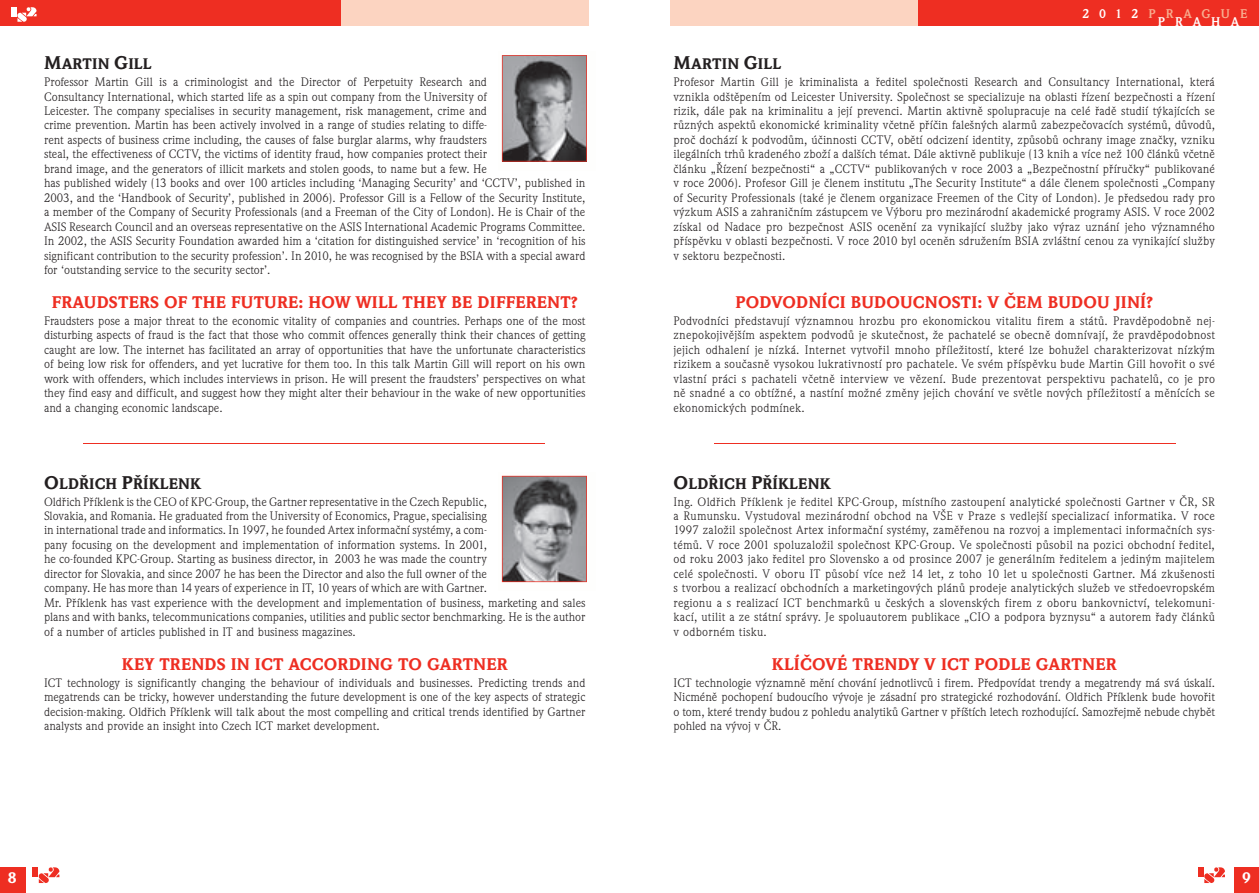
<style>
.page{position:relative;width:1259px;height:893px;background:#fff}
.page>*{position:absolute;margin:0;border:0;box-sizing:border-box;transform-origin:0 0}
.t1{font:900 16.5px "Weidemann Itc TOT";letter-spacing:.015em;color:#ee2e22}
.t2{font:900 15px "Weidemann Itc TOT";letter-spacing:.015em;color:#231f20}
.t3{font:900 15px "Weidemann Itc TOT";color:#fff}
.t4{font:700 12.3px "Weidemann Itc TOT";letter-spacing:.805em;color:#f8ad8f}
.t5{font:700 12.3px "Weidemann Itc TOT";letter-spacing:.815em;color:#fff}
.t6{font:12px/14.4px "Weidemann Itc TOT";color:#231f20;text-align:justify}
.s1{font-size:18px}
.s2{color:#fff}
</style>
<div class="page">
<div style="left:43px;top:0;width:546px;height:26px;background:#fcd4c1"></div>
<div style="left:0;top:0;width:340px;height:26px;background:#ee2e22"></div>
<div style="left:0;top:867px;width:25px;height:26px;background:#ee2e22"></div>
<div style="left:1234px;top:867px;width:25px;height:26px;background:#ee2e22"></div>
<div style="left:670px;top:0;width:546px;height:26px;background:#fcd4c1"></div>
<div style="left:918px;top:0;width:341px;height:26px;background:#ee2e22"></div>
<div style="left:12px;top:7px;width:5px;height:9px;background:#fff"></div>
<svg style="left:17px;top:7px;width:20px;height:15px"></svg>
<div style="left:33px;top:867px;width:5px;height:10px;background:#ee2e22"></div>
<svg style="left:39px;top:867px;width:20px;height:16px"></svg>
<div style="left:1198px;top:867px;width:5px;height:10px;background:#ee2e22"></div>
<svg style="left:1204px;top:867px;width:21px;height:16px"></svg>
<hr style="left:714px;top:443px;width:462px;height:1px;background:#ee2e22">
<hr style="left:83px;top:444px;width:461px;height:1px;background:#ee2e22">
<svg style="left:502px;top:476px;width:85px;height:106px;background:#8e898c"></svg>
<img style="left:501px;top:55px;width:1px;height:107px">
<svg style="left:502px;top:55px;width:85px;height:107px;background:#857f82"></svg>
<p class="t2" style="left:44px;top:55px;width:109px"><span class="s1">M</span>ARTIN <span class="s1">G</span>ILL</p>
<p class="t6" style="left:44px;top:75px;width:543px;text-align:left">Professor Martin Gill is a criminologist and the Director of Perpetuity Research and<br>Consultancy International, which started life as a spin out company from the University of<br>Leicester. The company specialises in security management, risk management, crime and<br>crime prevention. Martin has been actively involved in a range of studies relating to diffe-<br>rent aspects of business crime including, the causes of false burglar alarms, why fraudsters<br>steal, the effectiveness of CCTV, the victims of identity fraud, how companies protect their<br>brand image, and the generators of illicit markets and stolen goods, to name but a few. He<br>has published widely (13 books and over 100 articles including ‘Managing Security’ and ‘CCTV’, published in 2003, and the ‘Handbook of Security’, published in 2006). Professor Gill is a Fellow of the Security Institute, a member of the Company of Security Professionals (and a Freeman of the City of London). He is Chair of the ASIS Research Council and an overseas representative on the ASIS International Academic Programs Committee.<br>In 2002, the ASIS Security Foundation awarded him a ‘citation for distinguished service’ in ‘recognition of his significant contribution to the security profession’. In 2010, he was recognised by the BSIA with a special award for ‘outstanding service to the security sector’.</p>
<h1 class="t1" style="left:52px;top:292px;width:527px">FRAUDSTERS OF THE FUTURE: HOW WILL THEY BE DIFFERENT?</h1>
<p class="t6" style="left:44px;top:314px;width:543px">Fraudsters pose a major threat to the economic vitality of companies and countries. Perhaps one of the most disturbing aspects of fraud is the fact that those who commit offences generally think their chances of getting caught are low. The internet has facilitated an array of opportunities that have the unfortunate characteristics of being low risk for offenders, and yet lucrative for them too. In this talk Martin Gill will report on his own work with offenders, which includes interviews in prison. He will present the fraudsters’ perspectives on what they find easy and difficult, and suggest how they might alter their behaviour in the wake of new opportunities and a changing economic landscape.</p>
<p class="t2" style="left:44px;top:474px;width:158px"><span class="s1">O</span>LDŘICH <span class="s1">P</span>ŘÍKLENK</p>
<p class="t6" style="left:44px;top:494px;width:543px;text-align:left">Oldřich Příklenk is the CEO of KPC-Group, the Gartner representative in the Czech Republic,<br>Slovakia, and Romania. He graduated from the University of Economics, Prague, specialising<br>in international trade and informatics. In 1997, he founded Artex informační systémy, a com-<br>pany focusing on the development and implementation of information systems. In 2001,<br>he co-founded KPC-Group. Starting as business director, in 2003 he was made the country<br>director for Slovakia, and since 2007 he has been the Director and also the full owner of the<br>company. He has more than 14 years of experience in IT, 10 years of which are with Gartner.<br>Mr. Příklenk has vast experience with the development and implementation of business, marketing and sales plans and with banks, telecommunications companies, utilities and public sector benchmarking. He is the author of a number of articles published in IT and business magazines.</p>
<h1 class="t1" style="left:122px;top:654px;width:387px">KEY TRENDS IN ICT ACCORDING TO GARTNER</h1>
<p class="t6" style="left:44px;top:675px;width:543px">ICT technology is significantly changing the behaviour of individuals and businesses. Predicting trends and megatrends can be tricky, however understanding the future development is one of the key aspects of strategic decision-making. Oldřich Příklenk will talk about the most compelling and critical trends identified by Gartner analysts and provide an insight into Czech ICT market development.</p>
<p class="t4" style="left:1082px;top:7px;width:167px"><span class="s2">2012</span>PRAGUE</p>
<p class="t5" style="left:1157px;top:14px;width:83px">PRAHA</p>
<p class="t2" style="left:673px;top:55px;width:109px"><span class="s1">M</span>ARTIN <span class="s1">G</span>ILL</p>
<p class="t6" style="left:673px;top:75px;width:543px">Profesor Martin Gill je kriminalista a ředitel společnosti Research and Consultancy International, která vznikla odštěpením od Leicester University. Společnost se specializuje na oblasti řízení bezpečnosti a řízení rizik, dále pak na kriminalitu a její prevenci. Martin aktivně spolupracuje na celé řadě studií týkajících se různých aspektů ekonomické kriminality včetně příčin falešných alarmů zabezpečovacích systémů, důvodů, proč dochází k podvodům, účinnosti CCTV, obětí odcizení identity, způsobů ochrany image značky, vzniku ilegálních trhů kradeného zboží a dalších témat. Dále aktivně publikuje (13 knih a více než 100 článků včetně článku „Řízení bezpečnosti“ a „CCTV“ publikovaných v roce 2003 a „Bezpečnostní příručky“ publikované v roce 2006). Profesor Gill je členem institutu „The Security Institute“ a dále členem společnosti „Company of Security Professionals (také je členem organizace Freemen of the City of London). Je předsedou rady pro výzkum ASIS a zahraničním zástupcem ve Výboru pro mezinárodní akademické programy ASIS. V roce 2002 získal od Nadace pro bezpečnost ASIS ocenění za vynikající služby jako výraz uznání jeho významného příspěvku v oblasti bezpečnosti. V roce 2010 byl oceněn sdružením BSIA zvláštní cenou za vynikající služby v sektoru bezpečnosti.</p>
<h1 class="t1" style="left:735px;top:292px;width:419px">PODVODNÍCI BUDOUCNOSTI: V ČEM BUDOU JINÍ?</h1>
<p class="t6" style="left:673px;top:314px;width:543px">Podvodníci představují významnou hrozbu pro ekonomickou vitalitu firem a států. Pravděpodobně nej&shy;znepokojivějším aspektem podvodů je skutečnost, že pachatelé se obecně domnívají, že pravděpodobnost jejich odhalení je nízká. Internet vytvořil mnoho příležitostí, které lze bohužel charakterizovat nízkým rizikem a současně vysokou lukrativností pro pachatele. Ve svém příspěvku bude Martin Gill hovořit o své vlastní práci s pachateli včetně interview ve vězení. Bude prezentovat perspektivu pachatelů, co je pro ně snadné a co obtížné, a nastíní možné změny jejich chování ve světle nových příležitostí a měnících se ekonomických podmínek.</p>
<p class="t2" style="left:673px;top:474px;width:158px"><span class="s1">O</span>LDŘICH <span class="s1">P</span>ŘÍKLENK</p>
<p class="t6" style="left:673px;top:494px;width:543px">Ing. Oldřich Příklenk je ředitel KPC-Group, místního zastoupení analytické společnosti Gartner v ČR, SR a Rumunsku. Vystudoval mezinárodní obchod na VŠE v Praze s vedlejší specializací informatika. V roce 1997 založil společnost Artex informační systémy, zaměřenou na rozvoj a implementaci informačních sys&shy;témů. V roce 2001 spoluzaložil společnost KPC-Group. Ve společnosti působil na pozici obchodní ředitel, od roku 2003 jako ředitel pro Slovensko a od prosince 2007 je generálním ředitelem a jediným majitelem celé společnosti. V oboru IT působí více než 14 let, z toho 10 let u společnosti Gartner. Má zkušenosti s tvorbou a realizací obchodních a marketingových plánů prodeje analytických služeb ve středoevropském regionu a s realizací ICT benchmarků u českých a slovenských firem z oboru bankovnictví, telekomuni&shy;kací, utilit a ze státní správy. Je spoluautorem publikace „CIO a podpora byznysu“ a autorem řady článků v odborném tisku.</p>
<h1 class="t1" style="left:772px;top:654px;width:346px">KLÍČOVÉ TRENDY V ICT PODLE GARTNER</h1>
<p class="t6" style="left:673px;top:675px;width:543px">ICT technologie významně mění chování jednotlivců i firem. Předpovídat trendy a megatrendy má svá úskalí.<br>Nicméně pochopení budoucího vývoje je zásadní pro strategické rozhodování. Oldřich Příklenk bude hovořit o tom, které trendy budou z pohledu analytiků Gartner v příštích letech rozhodující. Samozřejmě nebude chybět pohled na vývoj v ČR.</p>
<p class="t3" style="left:8px;top:868px;width:10px">8</p>
<p class="t3" style="left:1242px;top:868px;width:10px">9</p>
</div>
